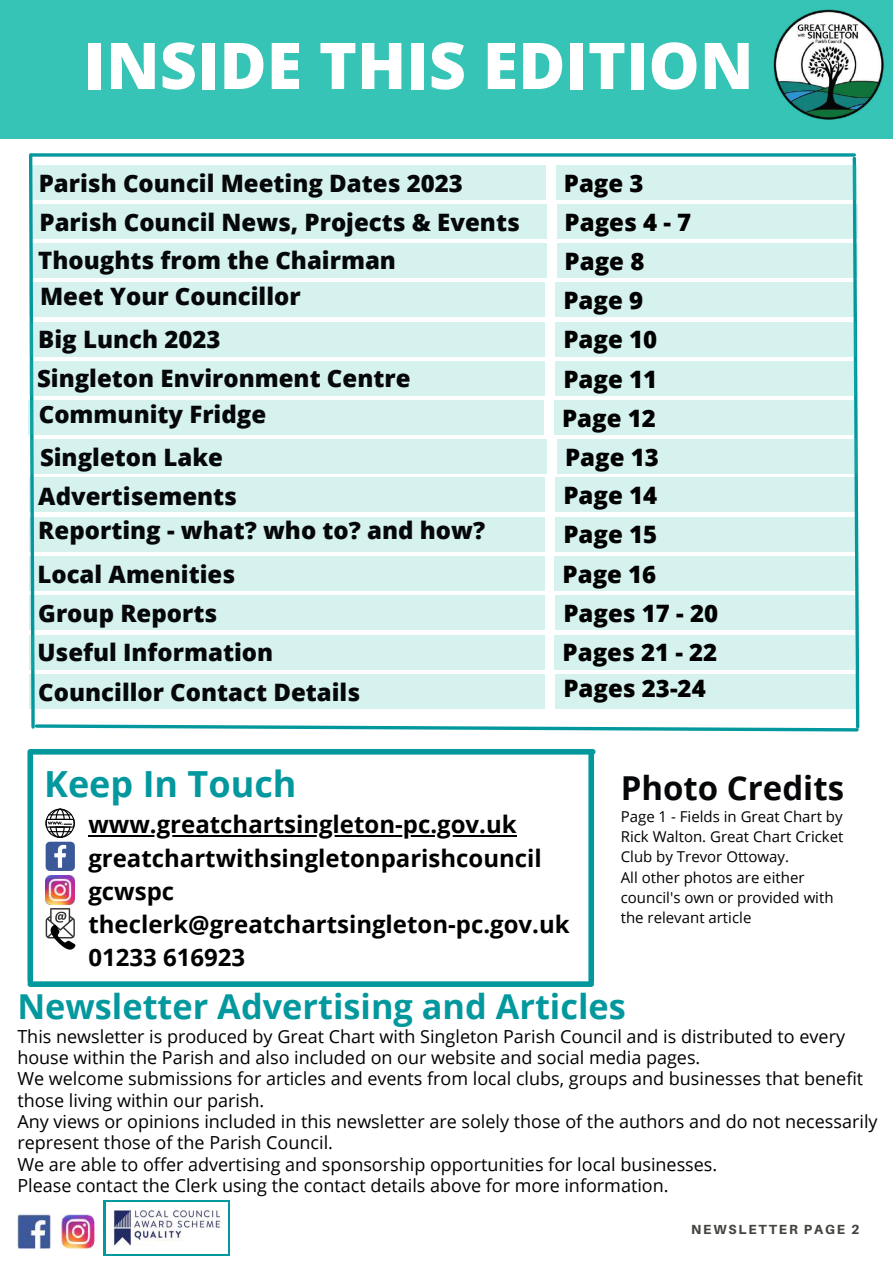
<style>
.page{position:relative;width:893px;height:1264px;background:#fff}
.page>*{position:absolute;margin:0;border:0;box-sizing:border-box;transform-origin:0 0}
.t1{font:800 64.5px "Open Sans";color:#fff}
.t2{font:700 36px "Open Sans";color:#03989e}
.t3{font:700 34.35px "Open Sans";color:#03989e}
.t4{font:700 33px "Open Sans";color:#050708}
.t5{font:800 24px/43.3px "Open Sans";color:#050708}
.t6{font:700 24px/33.2px "Open Sans";color:#000}
.t7{font:800 24px/39.2px "Open Sans";color:#000}
.t8{font:18px/21.3px "Open Sans";color:#000}
.t9{font:15px/20.2px "Open Sans";color:#000}
.t10{font:800 13.2px "Aileron";letter-spacing:.14em;color:#444440}
</style>
<div class="page">
<div style="left:0;top:0;width:892px;height:139px;background:#35c4b5"></div>
<hr style="left:88px;top:835px;width:428px;height:2px;background:#000">
<img style="left:46px;top:875px;width:29px;height:29px">
<svg style="left:46px;top:908px;width:29px;height:42px"></svg>
<svg style="left:45px;top:808px;width:30px;height:63px"></svg>
<div style="left:30px;top:981px;width:561px;height:5px;background:#03989e"></div>
<div style="left:32px;top:749px;width:560px;height:5px;background:#03989e"></div>
<div style="left:588px;top:751px;width:6px;height:230px;background:#03989e"></div>
<div style="left:27px;top:751px;width:6px;height:230px;background:#03989e"></div>
<img style="left:773px;top:9px;width:111px;height:111px">
<div style="left:104px;top:1200px;width:126px;height:55px;background:linear-gradient(to bottom,#03989e,#03989e)"></div>
<img style="left:106px;top:1202px;width:122px;height:51px">
<svg style="left:28px;top:153px;width:832px;height:579px"></svg>
<img style="left:17px;top:1214px;width:87px;height:34px">
<div style="left:29px;top:634px;width:515px;height:35px;background:#d5f2ef"></div>
<div style="left:554px;top:634px;width:301px;height:35px;background:#d5f2ef"></div>
<div style="left:30px;top:322px;width:515px;height:34px;background:#d5f2ef"></div>
<div style="left:555px;top:322px;width:300px;height:34px;background:#d5f2ef"></div>
<div style="left:30px;top:361px;width:515px;height:35px;background:#d5f2ef"></div>
<div style="left:555px;top:361px;width:300px;height:35px;background:#d5f2ef"></div>
<div style="left:29px;top:400px;width:515px;height:35px;background:#d5f2ef"></div>
<div style="left:554px;top:400px;width:300px;height:35px;background:#d5f2ef"></div>
<div style="left:31px;top:439px;width:515px;height:35px;background:#d5f2ef"></div>
<div style="left:557px;top:439px;width:300px;height:35px;background:#d5f2ef"></div>
<h1 class="t1" style="left:83px;top:20px;width:671px">INSIDE THIS EDITION</h1>
<h3 class="t5" style="left:39px;top:161px;width:425px">Parish Council Meeting Dates 2023</h3>
<h3 class="t7" style="left:564px;top:163px;width:81px">Page 3</h3>
<h3 class="t5" style="left:40px;top:199px;width:481px">Parish Council News, Projects &amp; Events</h3>
<h3 class="t7" style="left:563px;top:202px;width:129px">Pages 4 - 7<br>Page 8<br>Page 9</h3>
<h3 class="t5" style="left:38px;top:238px;width:359px">Thoughts from the Chairman</h3>
<h3 class="t5" style="left:38px;top:274px;width:264px">Meet Your Councillor<br>Big Lunch 2023</h3>
<h3 class="t7" style="left:562px;top:319px;width:96px;text-align:justify">Page 10<br>Page 11<br>Page 12</h3>
<h3 class="t5" style="left:37px;top:360px;width:375px;line-height:35.8px">Singleton Environment Centre<br>Community Fridge</h3>
<h3 class="t5" style="left:40px;top:435px;width:184px">Singleton Lake</h3>
<h3 class="t7" style="left:565px;top:437px;width:95px">Page 13</h3>
<h3 class="t5" style="left:38px;top:473px;width:200px">Advertisements</h3>
<h3 class="t5" style="left:38px;top:508px;width:448px">Reporting - what? who to? and how?</h3>
<h3 class="t7" style="left:563px;top:475px;width:95px">Page 14<br>Page 15</h3>
<h3 class="t5" style="left:37px;top:551px;width:199px">Local Amenities</h3>
<h3 class="t7" style="left:562px;top:553px;width:95px">Page 16</h3>
<h3 class="t5" style="left:38px;top:591px;width:180px">Group Reports</h3>
<h3 class="t7" style="left:563px;top:593px;width:156px">Pages 17 - 20</h3>
<h3 class="t5" style="left:37px;top:630px;width:237px">Useful Information</h3>
<h3 class="t7" style="left:562px;top:632px;width:156px">Pages 21 - 22</h3>
<h3 class="t5" style="left:38px;top:670px;width:323px">Councillor Contact Details</h3>
<h3 class="t7" style="left:563px;top:667px;width:144px">Pages 23-24</h3>
<h2 class="t2" style="left:44px;top:758px;width:254px">Keep In Touch</h2>
<h3 class="t6" style="left:88px;top:807px;width:483px">www.greatchartsingleton-pc.gov.uk greatchartwithsingletonparishcouncil gcwspc theclerk@greatchartsingleton-pc.gov.uk<br>01233 616923</h3>
<h3 class="t3" style="left:17px;top:982px;width:610px">Newsletter Advertising and Articles</h3>
<p class="t8" style="left:17px;top:1024px;width:861px">This newsletter is produced by Great Chart with Singleton Parish Council and is distributed to every house within the Parish and also included on our website and social media pages.<br>We welcome submissions for articles and events from local clubs, groups and businesses that benefit those living within our parish.<br>Any views or opinions included in this newsletter are solely those of the authors and do not necessarily represent those of the Parish Council.<br>We are able to offer advertising and sponsorship opportunities for local businesses.<br>Please contact the Clerk using the contact details above for more information.</p>
<h3 class="t4" style="left:620px;top:764px;width:225px">Photo Credits</h3>
<p class="t9" style="left:620px;top:806px;width:224px">Page 1 - Fields in Great Chart by<br>Rick Walton. Great Chart Cricket<br>Club by Trevor Ottoway.<br>All other photos are either council's own or provided with the relevant article</p>
<p class="t10" style="left:691px;top:1221px;width:170px">NEWSLETTER PAGE 2</p>
</div>
